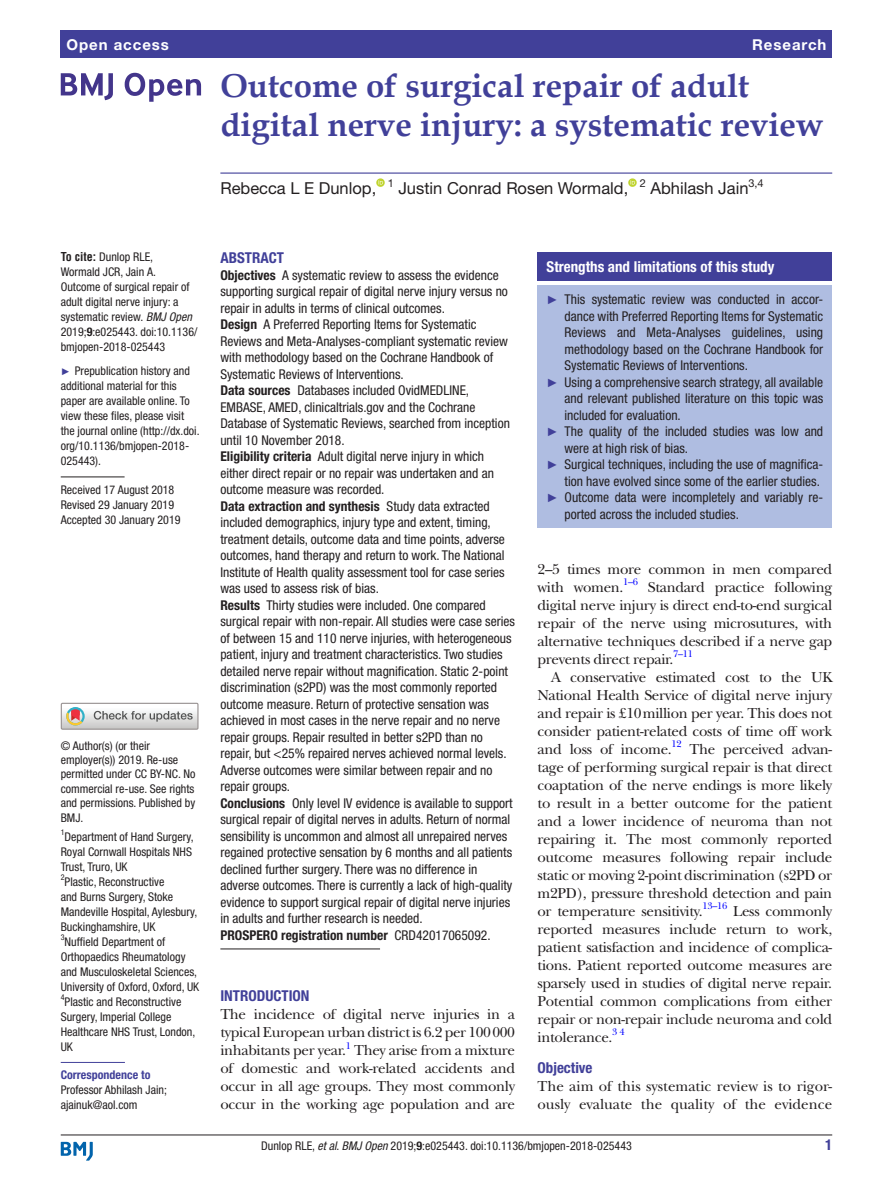
<style>
.page{position:relative;width:893px;height:1191px;background:#fff}
.page>*{position:absolute;margin:0;border:0;box-sizing:border-box;transform-origin:0 0}
.t1{font:700 33px/39px "Book Antiqua";color:#414099}
.t2{font:16.5px "Helvetica Neue LT Std";color:#231f20}
.t3{font:15px/18px "New Baskerville";letter-spacing:-.025em;color:#231f20;text-align:justify}
.t4{font:15px/18px "New Baskerville";color:#231f20}
.t5{font:700 condensed 15px "Helvetica Neue LT Std";color:#fff}
.t6{font:700 condensed 15px "Helvetica Neue LT Std";color:#414099}
.t7{font:700 15px "Helvetica Neue LT Std";letter-spacing:.065em;color:#fff}
.t8{font:condensed 13.5px/16.5px "Helvetica Neue LT Std";color:#231f20}
.t9{font:condensed 12px/15px "Helvetica Neue LT Std";color:#231f20}
.t10{font:700 condensed 12px "Helvetica Neue LT Std";color:#414099}
.t11{font:10.95px "Helvetica Neue LT Std";color:#231f20}
.t12{font:9.9px "New Baskerville";letter-spacing:-.02em;color:#00f}
.t13{font:condensed 7.95px "Helvetica Neue LT Std";color:#231f20}
.s1{font-family:"Helvetica LT Std";font-weight:700}
.s2{font-style:italic}
.s3{font-weight:700}
.s4{font-family:"Arial";font-stretch:normal;font-size:9.75px;color:#414099}
.s5{font-family:"Arial";font-stretch:normal;font-size:12px;color:#414099}
</style>
<div class="page">
<hr style="left:61px;top:1134px;width:771px;height:1px;background:#231f20">
<svg style="left:61px;top:1141px;width:32px;height:19px"></svg>
<div style="left:61px;top:31px;width:771px;height:27px;background:#414099"></div>
<hr style="left:220px;top:172px;width:612px;height:2px;background:#414099">
<svg style="left:376px;top:178px;width:9px;height:9px"></svg>
<svg style="left:628px;top:178px;width:9px;height:9px"></svg>
<hr style="left:61px;top:476px;width:64px;height:1px;background:#231f20">
<hr style="left:61px;top:1062px;width:64px;height:1px;background:#414099">
<svg style="left:61px;top:73px;width:52px;height:27px"></svg>
<svg style="left:125px;top:73px;width:76px;height:29px"></svg>
<div style="left:61px;top:702px;width:138px;height:27px;border:1px solid #969090"></div>
<svg style="left:61px;top:703px;width:137px;height:26px"></svg>
<hr style="left:220px;top:948px;width:160px;height:1px;background:#231f20">
<div style="left:538px;top:253px;width:294px;height:28px;background:#414099"></div>
<div style="left:538px;top:285px;width:294px;height:242px;background:#afbde1"></div>
<p class="t7" style="left:66px;top:35px;width:104px">Open access</p>
<p class="t7" style="left:752px;top:35px;width:76px">Research</p>
<h1 class="t1" style="left:220px;top:66px;width:605px">Outcome of surgical repair of adult digital nerve injury: a systematic review</h1>
<p class="t2" style="left:220px;top:179px;width:157px">Rebecca L E Dunlop,</p>
<p class="t11" style="left:388px;top:176px;width:8px">1</p>
<p class="t2" style="left:398px;top:179px;width:231px">Justin Conrad Rosen Wormald,</p>
<p class="t11" style="left:640px;top:176px;width:8px">2</p>
<p class="t2" style="left:650px;top:179px;width:100px">Abhilash Jain</p>
<p class="t11" style="left:748px;top:176px;width:17px">3,4</p>
<p class="t9" style="left:61px;top:249px;width:138px"><span class="s1">To cite:</span> Dunlop RLE,<br>Wormald JCR, Jain A.<br>Outcome of surgical repair of adult digital nerve injury: a systematic review. <span class="s2">BMJ Open<br></span>2019;<span class="s3">9</span>:e025443. doi:10.1136/ bmjopen-2018-025443</p>
<p class="t9" style="left:61px;top:363px;width:140px"><span class="s4">►</span> Prepublication history and additional material for this paper are available online. To view these files, please visit the journal online (http://dx.doi. org/10.1136/bmjopen-2018-<br>025443).</p>
<p class="t9" style="left:61px;top:482px;width:121px">Received 17 August 2018<br>Revised 29 January 2019<br>Accepted 30 January 2019</p>
<p class="t9" style="left:61px;top:738px;width:136px;line-height:14.4px">© Author(s) (or their employer(s)) 2019. Re-use permitted under CC BY-NC. No commercial re-use. See rights and permissions. Published by<br>BMJ.</p>
<p class="t13" style="left:61px;top:828px;width:5px">1</p>
<p class="t9" style="left:61px;top:829px;width:134px;text-indent:4px">Department of Hand Surgery,<br>Royal Cornwall Hospitals NHS<br>Trust, Truro, UK</p>
<p class="t13" style="left:61px;top:873px;width:5px">2</p>
<p class="t9" style="left:61px;top:874px;width:138px;text-indent:4px">Plastic, Reconstructive<br>and Burns Surgery, Stoke<br>Mandeville Hospital, Aylesbury,<br>Buckinghamshire, UK</p>
<p class="t13" style="left:61px;top:933px;width:5px">3</p>
<p class="t9" style="left:61px;top:934px;width:140px;text-indent:4px">Nuffield Department of<br>Orthopaedics Rheumatology and Musculoskeletal Sciences,<br>University of Oxford, Oxford, UK<br><sup>4</sup>Plastic and Reconstructive<br>Surgery, Imperial College<br>Healthcare NHS Trust, London,<br>UK</p>
<p class="t10" style="left:61px;top:1067px;width:91px">Correspondence to</p>
<p class="t9" style="left:61px;top:1082px;width:108px">Professor Abhilash Jain; ajainuk@aol.com</p>
<p class="t6" style="left:220px;top:249px;width:65px">Abstract</p>
<p class="t8" style="left:220px;top:267px;width:296px"><span class="s3">Objectives</span> A systematic review to assess the evidence supporting surgical repair of digital nerve injury versus no repair in adults in terms of clinical outcomes.<br><span class="s3">Design</span> A Preferred Reporting Items for Systematic Reviews and Meta-Analyses-compliant systematic review with methodology based on the Cochrane Handbook of Systematic Reviews of Interventions.<br><span class="s3">Data sources</span> Databases included OvidMEDLINE, EMBASE, AMED, clinicaltrials.gov and the Cochrane Database of Systematic Reviews, searched from inception until 10 November 2018.<br><span class="s3">Eligibility criteria</span> Adult digital nerve injury in which either direct repair or no repair was undertaken and an outcome measure was recorded.<br><span class="s3">Data extraction and synthesis</span> Study data extracted included demographics, injury type and extent, timing, treatment details, outcome data and time points, adverse outcomes, hand therapy and return to work. The National Institute of Health quality assessment tool for case series was used to assess risk of bias.<br><span class="s3">Results</span> Thirty studies were included. One compared surgical repair with non-repair. All studies were case series of between 15 and 110 nerve injuries, with heterogeneous patient, injury and treatment characteristics. Two studies detailed nerve repair without magnification. Static 2-point discrimination (s2PD) was the most commonly reported outcome measure. Return of protective sensation was achieved in most cases in the nerve repair and no nerve repair groups. Repair resulted in better s2PD than no repair, but &lt;25% repaired nerves achieved normal levels.<br>Adverse outcomes were similar between repair and no repair groups.<br><span class="s3">Conclusions</span> Only level IV evidence is available to support surgical repair of digital nerves in adults. Return of normal sensibility is uncommon and almost all unrepaired nerves regained protective sensation by 6 months and all patients declined further surgery. There was no difference in adverse outcomes. There is currently a lack of high-quality evidence to support surgical repair of digital nerve injuries in adults and further research is needed.<br><span class="s3">PROSPERO registration number</span> CRD42017065092.</p>
<p class="t6" style="left:220px;top:987px;width:91px">Introduction</p>
<p class="t3" style="left:220px;top:1005px;width:296px">The incidence of digital nerve injuries in a typical European urban district is 6.2 per 100000 inhabitants per year.</p>
<p class="t12" style="left:346px;top:1039px;width:7px">1</p>
<p class="t3" style="left:220px;top:1041px;width:296px;text-indent:134px">They arise from a mixture of domestic and work-related accidents and occur in all age groups. They most commonly occur in the working age population and are</p>
<p class="t5" style="left:547px;top:258px;width:229px">Strengths and limitations of this study</p>
<p class="t8" style="left:547px;top:291px;width:278px"><span class="s5">►</span> This systematic review was conducted in accor-</p>
<p class="t8" style="left:565px;top:307px;width:260px">dance with Preferred Reporting Items for Systematic</p>
<p class="t8" style="left:565px;top:324px;width:260px">Reviews and Meta-Analyses guidelines, using</p>
<p class="t8" style="left:565px;top:340px;width:260px">methodology based on the Cochrane Handbook for</p>
<p class="t8" style="left:565px;top:357px;width:185px">Systematic Reviews of Interventions.</p>
<p class="t8" style="left:547px;top:373px;width:278px"><span class="s5">►</span> Using a comprehensive search strategy, all available</p>
<p class="t8" style="left:565px;top:390px;width:260px">and relevant published literature on this topic was</p>
<p class="t8" style="left:565px;top:406px;width:118px">included for evaluation.</p>
<p class="t8" style="left:547px;top:423px;width:278px"><span class="s5">►</span> The quality of the included studies was low and</p>
<p class="t8" style="left:565px;top:439px;width:125px">were at high risk of bias.</p>
<p class="t8" style="left:547px;top:456px;width:278px"><span class="s5">►</span> Surgical techniques, including the use of magnifica-</p>
<p class="t8" style="left:565px;top:472px;width:257px">tion have evolved since some of the earlier studies.</p>
<p class="t8" style="left:547px;top:489px;width:278px"><span class="s5">►</span> Outcome data were incompletely and variably re-</p>
<p class="t8" style="left:565px;top:505px;width:176px">ported across the included studies.</p>
<p class="t3" style="left:538px;top:560px;width:296px">2–5 times more common in men compared with women.<sup>1–6</sup></p>
<p class="t3" style="left:538px;top:578px;width:296px;text-indent:110px">Standard practice following digital nerve injury is direct end-to-end surgical repair of the nerve using microsutures, with alternative techniques described if a nerve gap prevents direct repair.</p>
<p class="t12" style="left:673px;top:648px;width:21px">7–11</p>
<p class="t3" style="left:538px;top:668px;width:296px;text-indent:14px">A conservative estimated cost to the UK National Health Service of digital nerve injury and repair is £10million per year. This does not consider patient-related costs of time off work and loss of income.</p>
<p class="t12" style="left:671px;top:738px;width:12px">12</p>
<p class="t3" style="left:538px;top:740px;width:296px;text-indent:152px">The perceived advan&shy;tage of performing surgical repair is that direct coaptation of the nerve endings is more likely to result in a better outcome for the patient and a lower incidence of neuroma than not repairing it. The most commonly reported outcome measures following repair include static or moving 2-point discrimination (s2PD or m2PD), pressure threshold detection and pain or temperature sensitivity.</p>
<p class="t12" style="left:702px;top:900px;width:26px">13–16</p>
<p class="t3" style="left:538px;top:902px;width:296px;text-indent:196px">Less commonly reported measures include return to work, patient satisfaction and incidence of complica&shy;tions. Patient reported outcome measures are sparsely used in studies of digital nerve repair.<br>Potential common complications from either repair or non-repair include neuroma and cold intolerance.<sup>3</sup> <sup>4</sup></p>
<p class="t6" style="left:538px;top:1059px;width:56px">Objective</p>
<p class="t4" style="left:538px;top:1077px;width:296px">The aim of this systematic review is to rigor&shy;ously evaluate the quality of the evidence</p>
<p class="t9" style="left:261px;top:1137px;width:372px">Dunlop RLE, <span class="s2">et al</span>. <span class="s2">BMJ Open</span> 2019;<span class="s3">9</span>:e025443. doi:10.1136/bmjopen-2018-025443</p>
<p class="t6" style="left:825px;top:1135px;width:9px">1</p>
</div>
